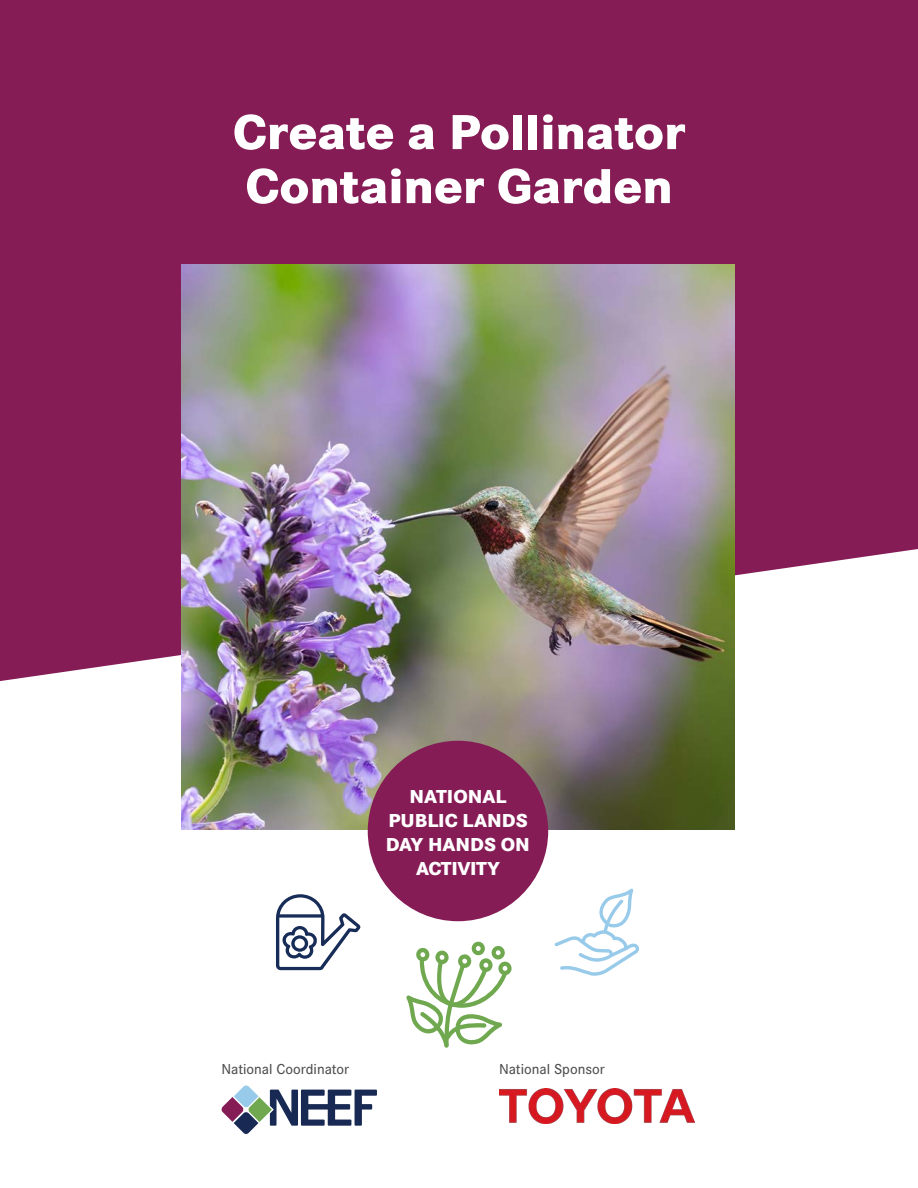
<style>
.page{position:relative;width:918px;height:1188px;background:#fff}
.page>*{position:absolute;margin:0;border:0;box-sizing:border-box;transform-origin:0 0}
.t1{font:800 51px/54px "Corporate S Pro";color:#fff}
.t2{font:800 19.5px/24px "Corporate S Pro";color:#fff;text-align:center}
.t3{font:800 19.5px "Corporate S Pro";letter-spacing:-.02em;color:#fff}
.t4{font:500 15px "Corporate S Pro";color:#4d4d4f}
</style>
<div class="page">
<div style="left:0;top:0;width:918px;height:681px;background:#851c55"></div>
<img style="left:182px;top:264px;width:553px;height:565px">
<div style="left:368px;top:741px;width:180px;height:180px;background:#851c55;border-radius:50%"></div>
<img style="left:499px;top:1089px;width:196px;height:35px">
<svg style="left:222px;top:1086px;width:155px;height:48px"></svg>
<svg style="left:406px;top:941px;width:106px;height:107px"></svg>
<svg style="left:276px;top:894px;width:84px;height:76px"></svg>
<svg style="left:277px;top:914px;width:47px;height:4px"></svg>
<svg style="left:554px;top:889px;width:85px;height:87px"></svg>
<p class="t1" style="left:233px;top:101px;width:454px">Create a Pollinator<br>Container Garden</p>
<p class="t2" style="left:386px;top:783px;width:146px">NATIONAL<br>PUBLIC LANDS<br>DAY HANDS ON</p>
<p class="t3" style="left:416px;top:852px;width:85px">ACTIVITY</p>
<p class="t4" style="left:221px;top:1057px;width:129px">National Coordinator</p>
<p class="t4" style="left:499px;top:1057px;width:107px">National Sponsor</p>
</div>
